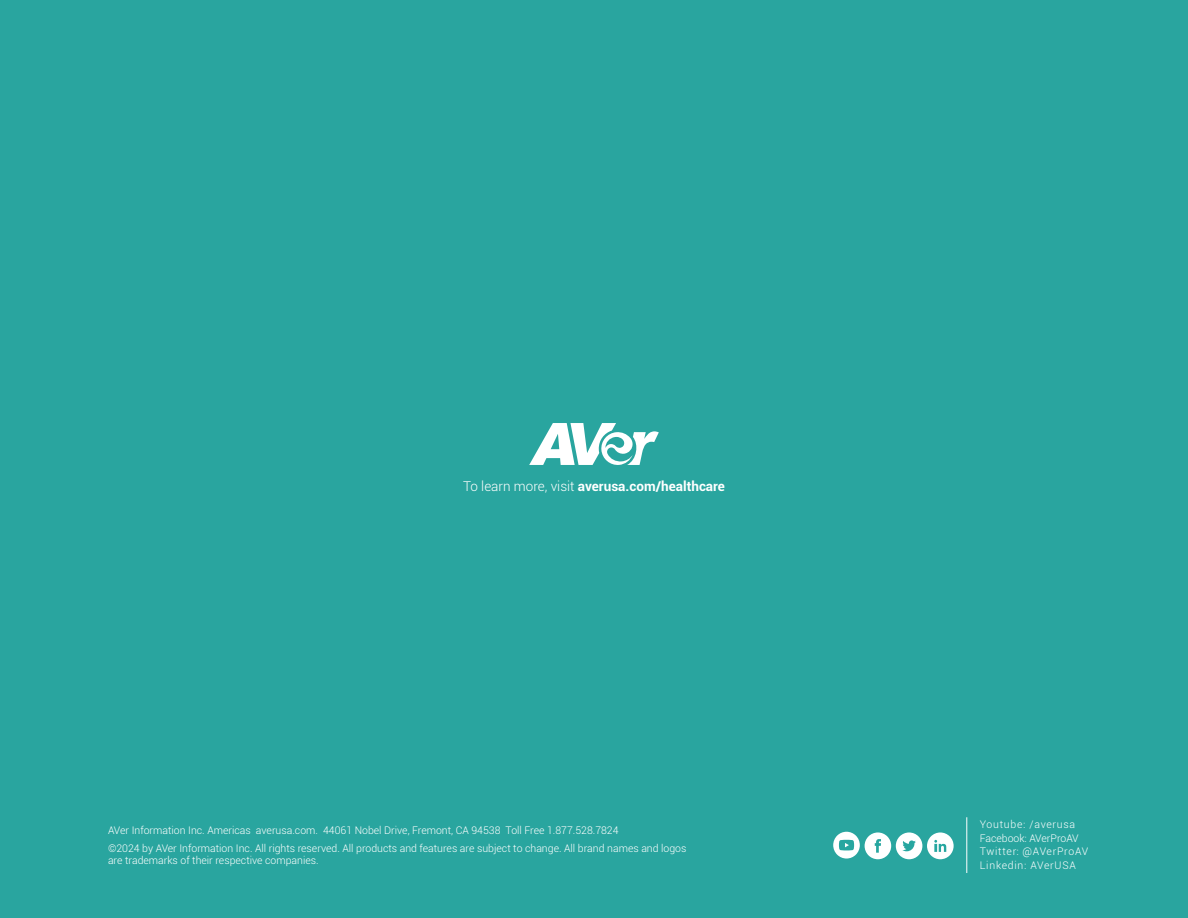
<style>
.page{position:relative;width:1188px;height:918px;background:#29a59f}
.page>*{position:absolute;margin:0;border:0;box-sizing:border-box;transform-origin:0 0}
.t1{font:700 13.5px "Roboto";color:#fff}
.t2{font:300 10.5px/12px "Roboto";color:#fff}
.t3{font:300 10.5px/13.5px "Roboto";letter-spacing:.07em;color:#fff}
.s1{font-weight:300}
</style>
<div class="page">
<hr style="left:966px;top:817px;width:1px;height:56px;background:#fff">
<svg style="left:833px;top:832px;width:121px;height:27px"></svg>
<svg style="left:529px;top:423px;width:130px;height:42px"></svg>
<p class="t1" style="left:463px;top:477px;width:263px"><span class="s1">To learn more, visit</span> averusa.com/healthcare</p>
<p class="t2" style="left:108px;top:824px;width:512px">AVer Information Inc. Americas averusa.com. 44061 Nobel Drive, Fremont, CA 94538 Toll Free 1.877.528.7824</p>
<p class="t3" style="left:980px;top:817px;width:110px">Youtube: /averusa<br>Facebook: AVerProAV<br>Twitter: @AVerProAV<br>Linkedin: AVerUSA</p>
<p class="t2" style="left:108px;top:842px;width:580px">©2024 by AVer Information Inc. All rights reserved. All products and features are subject to change. All brand names and logos are trademarks of their respective companies.</p>
</div>
